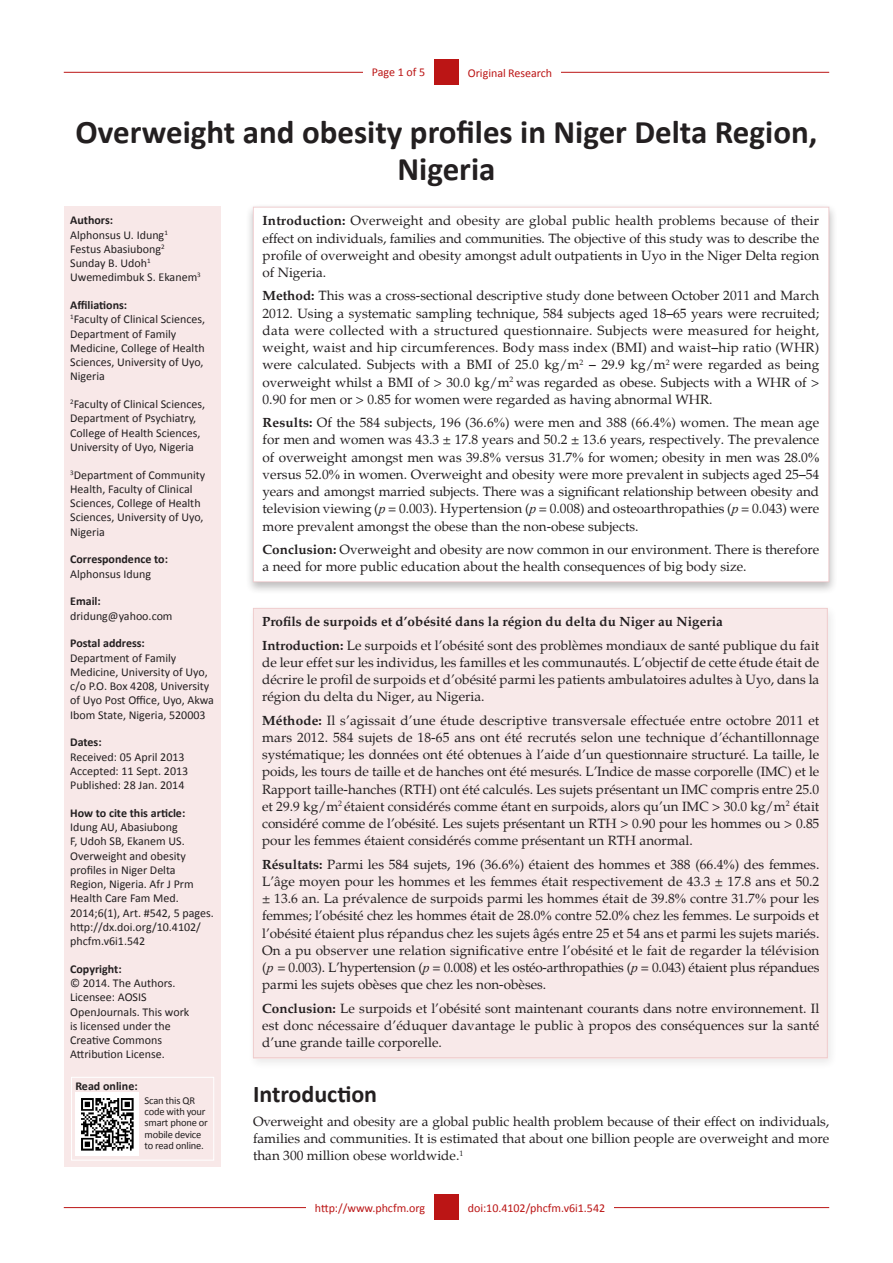
<style>
.page{position:relative;width:893px;height:1263px;background:#fff}
.page>*{position:absolute;margin:0;border:0;box-sizing:border-box;transform-origin:0 0}
.t1{font:700 33px/37.5px "Calibri";color:#231f20;text-align:center}
.t2{font:700 24px "Calibri";color:#231f20}
.t3{font:13.5px/17.2px "Palatino";color:#231f20;text-align:justify}
.t4{font:700 13.5px "Palatino";color:#231f20}
.t5{font:12px/14.2px "Calibri";color:#231f20}
.t6{font:700 12px "Calibri";color:#231f20}
.t7{font:12px "Calibri";color:#bb1515}
.t8{font:10.5px/11.2px "Calibri";letter-spacing:-.02em;color:#231f20}
.s1{font-weight:700}
.s2{font-family:"Times New Roman"}
.s3{font-family:"Times New Roman";font-style:italic}
</style>
<div class="page">
<hr style="left:64px;top:72px;width:765px;height:1px;background:#bb1515">
<hr style="left:64px;top:1207px;width:765px;height:1px;background:#bb1515">
<div style="left:434px;top:1194px;width:25px;height:26px;background:#bb1515"></div>
<div style="left:459px;top:59px;width:102px;height:26px;background:#fff"></div>
<div style="left:459px;top:1194px;width:155px;height:26px;background:#fff"></div>
<div style="left:306px;top:1194px;width:128px;height:26px;background:#fff"></div>
<div style="left:434px;top:59px;width:25px;height:26px;background:#bb1515"></div>
<div style="left:245px;top:203px;width:592px;height:391px;background:#231f20;opacity:.75"></div>
<div style="left:253px;top:207px;width:576px;height:375px;background:#fff"></div>
<div style="left:65px;top:207px;width:156px;height:960px;background:#f8e8e8"></div>
<div style="left:363px;top:59px;width:71px;height:26px;background:#fff"></div>
<div style="left:247px;top:603px;width:591px;height:467px;background:#fafafa"></div>
<div style="left:253px;top:608px;width:575px;height:450px;background:#f8e9e9"></div>
<div style="left:71px;top:1077px;width:143px;height:83px;border:1px solid #fff"></div>
<img style="left:75px;top:1092px;width:64px;height:64px">
<p class="t7" style="left:372px;top:65px;width:55px">Page 1 of 5</p>
<p class="t7" style="left:468px;top:65px;width:86px">Original Research</p>
<p class="t1" style="left:76px;top:113px;width:743px">Overweight and obesity profiles in Niger Delta Region,<br>Nigeria</p>
<p class="t6" style="left:70px;top:213px;width:44px">Authors:</p>
<p class="t5" style="left:70px;top:227px;width:99px">Alphonsus U. Idung<sup>1</sup></p>
<p class="t5" style="left:70px;top:242px;width:96px">Festus Abasiubong<sup>2</sup></p>
<p class="t5" style="left:70px;top:256px;width:82px">Sunday B. Udoh<sup>1</sup></p>
<p class="t5" style="left:70px;top:270px;width:132px">Uwemedimbuk S. Ekanem<sup>3</sup></p>
<p class="t6" style="left:70px;top:297px;width:59px">Affiliations:</p>
<p class="t5" style="left:70px;top:312px;width:136px"><sup>1</sup>Faculty of Clinical Sciences,<br>Department of Family<br>Medicine, College of Health<br>Sciences, University of Uyo,<br>Nigeria</p>
<p class="t5" style="left:70px;top:397px;width:136px"><sup>2</sup>Faculty of Clinical Sciences,<br>Department of Psychiatry,<br>College of Health Sciences,<br>University of Uyo, Nigeria</p>
<p class="t5" style="left:70px;top:467px;width:137px"><sup>3</sup>Department of Community<br>Health, Faculty of Clinical<br>Sciences, College of Health<br>Sciences, University of Uyo,<br>Nigeria</p>
<p class="t6" style="left:70px;top:552px;width:99px">Correspondence to:</p>
<p class="t5" style="left:70px;top:566px;width:82px">Alphonsus Idung</p>
<p class="t6" style="left:70px;top:594px;width:32px">Email:</p>
<p class="t5" style="left:70px;top:608px;width:104px">dridung@yahoo.com</p>
<p class="t6" style="left:70px;top:636px;width:76px">Postal address:</p>
<p class="t5" style="left:70px;top:650px;width:145px">Department of Family<br>Medicine, University of Uyo, c/o P.O. Box 4208, University of Uyo Post Office, Uyo, Akwa<br>Ibom State, Nigeria, 520003</p>
<p class="t6" style="left:70px;top:735px;width:33px">Dates:</p>
<p class="t5" style="left:70px;top:749px;width:116px">Received: 05 April 2013</p>
<p class="t5" style="left:70px;top:764px;width:120px">Accepted: 11 Sept. 2013</p>
<p class="t5" style="left:70px;top:778px;width:116px">Published: 28 Jan. 2014</p>
<p class="t6" style="left:70px;top:805px;width:117px">How to cite this article:</p>
<p class="t5" style="left:70px;top:820px;width:145px">Idung AU, Abasiubong<br>F, Udoh SB, Ekanem US.<br>Overweight and obesity profiles in Niger Delta<br>Region, Nigeria. Afr J Prm<br>Health Care Fam Med.<br>2014;6(1), Art. #542, 5 pages. http://dx.doi.org/10.4102/ phcfm.v6i1.542</p>
<p class="t6" style="left:70px;top:961px;width:53px">Copyright:</p>
<p class="t5" style="left:70px;top:976px;width:107px">© 2014. The Authors.</p>
<p class="t5" style="left:70px;top:990px;width:121px">Licensee: AOSIS<br>OpenJournals. This work</p>
<p class="t5" style="left:70px;top:1019px;width:102px">is licensed under the</p>
<p class="t5" style="left:70px;top:1033px;width:93px">Creative Commons</p>
<p class="t5" style="left:70px;top:1047px;width:96px">Attribution License.</p>
<p class="t3" style="left:263px;top:212px;width:558px"><span class="s1">Introduction:</span> Overweight and obesity are global public health problems because of their effect on individuals, families and communities. The objective of this study was to describe the profile of overweight and obesity amongst adult outpatients in Uyo in the Niger Delta region of Nigeria.</p>
<p class="t3" style="left:263px;top:287px;width:558px"><span class="s1">Method:</span> This was a cross-sectional descriptive study done between October 2011 and March 2012. Using a systematic sampling technique, 584 subjects aged 18–65 years were recruited; data were collected with a structured questionnaire. Subjects were measured for height, weight, waist and hip circumferences. Body mass index (BMI) and waist–hip ratio (WHR) were calculated. Subjects with a BMI of 25.0 kg/m<sup>2</sup> – 29.9 kg/m<sup>2</sup> were regarded as being overweight whilst a BMI of &gt; 30.0 kg/m<sup>2</sup> was regarded as obese. Subjects with a WHR of &gt; 0.90 for men or &gt; 0.85 for women were regarded as having abnormal WHR.</p>
<p class="t3" style="left:263px;top:414px;width:558px"><span class="s1">Results:</span> Of the 584 subjects, 196 (36.6<span class="s2">%</span>) were men and 388 (66.4<span class="s2">%</span>) women. The mean age for men and women was 43.3 ± 17.8 years and 50.2 ± 13.6 years, respectively. The prevalence of overweight amongst men was 39.8<span class="s2">%</span> versus 31.7<span class="s2">%</span> for women; obesity in men was 28.0<span class="s2">% </span>versus 52.0<span class="s2">%</span> in women. Overweight and obesity were more prevalent in subjects aged 25–54 years and amongst married subjects. There was a significant relationship between obesity and television viewing (<span class="s3">p</span> = 0.003). Hypertension (<span class="s3">p</span> = 0.008) and osteoarthropathies (<span class="s3">p</span> = 0.043) were more prevalent amongst the obese than the non-obese subjects.</p>
<p class="t3" style="left:263px;top:541px;width:558px"><span class="s1">Conclusion:</span> Overweight and obesity are now common in our environment. There is therefore a need for more public education about the health consequences of big body size.</p>
<p class="t4" style="left:262px;top:614px;width:462px">Profils de surpoids et d’obésité dans la région du delta du Niger au Nigeria</p>
<p class="t3" style="left:262px;top:637px;width:559px"><span class="s1">Introduction:</span> Le surpoids et l’obésité sont des problèmes mondiaux de santé publique du fait de leur effet sur les individus, les familles et les communautés. L’objectif de cette étude était de décrire le profil de surpoids et d’obésité parmi les patients ambulatoires adultes à Uyo, dans la région du delta du Niger, au Nigeria.</p>
<p class="t3" style="left:262px;top:712px;width:559px"><span class="s1">Méthode:</span> Il s’agissait d’une étude descriptive transversale effectuée entre octobre 2011 et mars 2012. 584 sujets de 18-65 ans ont été recrutés selon une technique d’échantillonnage systématique; les données ont été obtenues à l’aide d’un questionnaire structuré. La taille, le poids, les tours de taille et de hanches ont été mesurés. L’Indice de masse corporelle (IMC) et le Rapport taille-hanches (RTH) ont été calculés. Les sujets présentant un IMC compris entre 25.0 et 29.9 kg/m<sup>2</sup> étaient considérés comme étant en surpoids, alors qu’un IMC &gt; 30.0 kg/m<sup>2</sup> était considéré comme de l’obésité. Les sujets présentant un RTH &gt; 0.90 pour les hommes ou &gt; 0.85 pour les femmes étaient considérés comme présentant un RTH anormal.</p>
<p class="t3" style="left:262px;top:856px;width:559px"><span class="s1">Résultats:</span> Parmi les 584 sujets, 196 (36.6<span class="s2">%</span>) étaient des hommes et 388 (66.4<span class="s2">%</span>) des femmes.<br>L’âge moyen pour les hommes et les femmes était respectivement de 43.3 ± 17.8 ans et 50.2 ± 13.6 an. La prévalence de surpoids parmi les hommes était de 39.8<span class="s2">%</span> contre 31.7<span class="s2">%</span> pour les femmes; l’obésité chez les hommes était de 28.0<span class="s2">%</span> contre 52.0<span class="s2">%</span> chez les femmes. Le surpoids et l’obésité étaient plus répandus chez les sujets âgés entre 25 et 54 ans et parmi les sujets mariés.<br>On a pu observer une relation significative entre l’obésité et le fait de regarder la télévision (<span class="s3">p</span> = 0.003). L’hypertension (<span class="s3">p</span> = 0.008) et les ostéo-arthropathies (<span class="s3">p</span> = 0.043) étaient plus répandues parmi les sujets obèses que chez les non-obèses.</p>
<p class="t3" style="left:262px;top:1000px;width:559px"><span class="s1">Conclusion:</span> Le surpoids et l’obésité sont maintenant courants dans notre environnement. Il est donc nécessaire d’éduquer davantage le public à propos des conséquences sur la santé d’une grande taille corporelle.</p>
<p class="t6" style="left:75px;top:1078px;width:64px">Read online:</p>
<p class="t8" style="left:145px;top:1095px;width:65px">Scan this QR code with your smart phone or mobile device to read online.</p>
<p class="t2" style="left:253px;top:1078px;width:126px">Introduction</p>
<p class="t3" style="left:253px;top:1113px;width:578px">Overweight and obesity are a global public health problem because of their effect on individuals, families and communities. It is estimated that about one billion people are overweight and more than 300 million obese worldwide.<sup>1</sup></p>
<p class="t7" style="left:315px;top:1200px;width:112px">http://www.phcfm.org</p>
<p class="t7" style="left:468px;top:1200px;width:139px">doi:10.4102/phcfm.v6i1.542</p>
</div>
